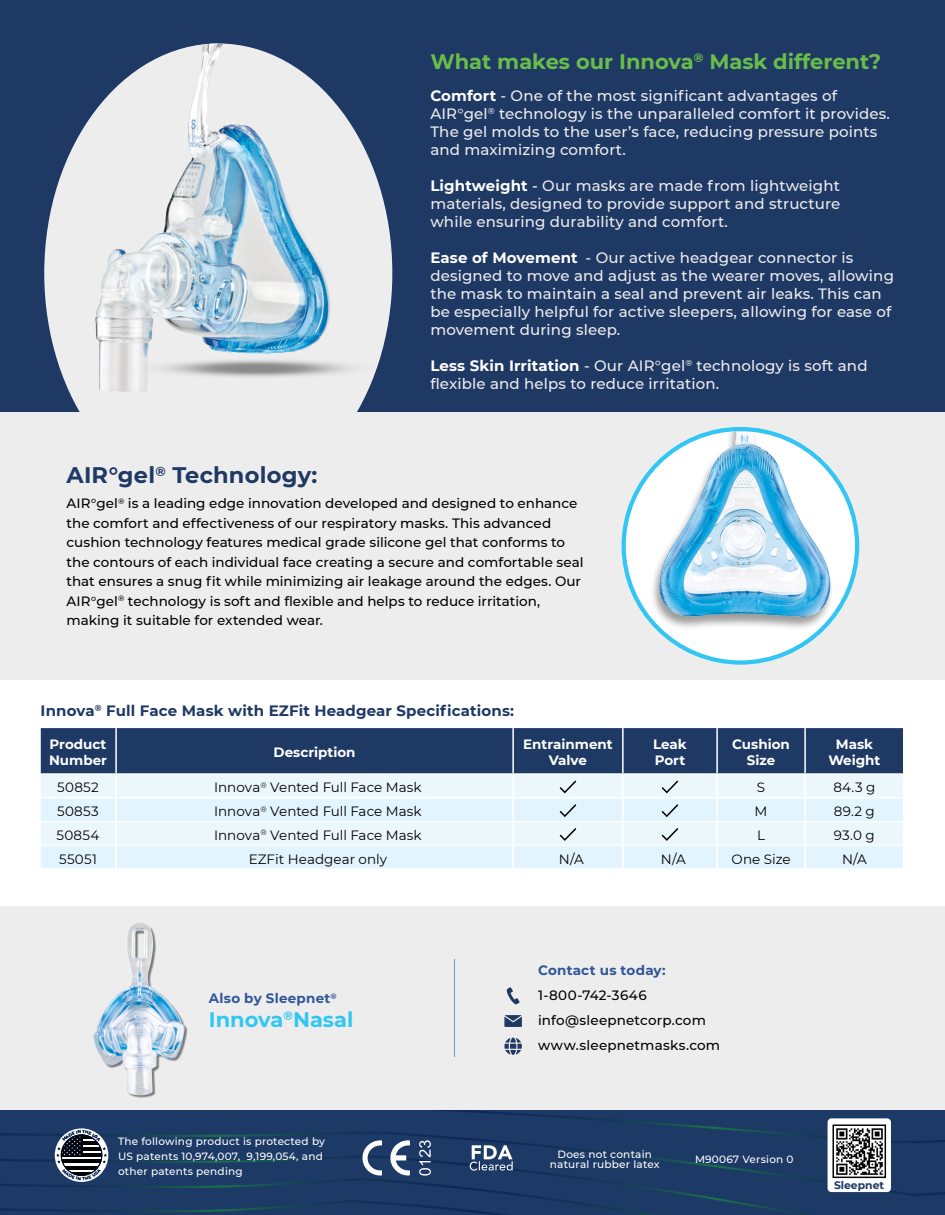
<style>
.page{position:relative;width:945px;height:1215px;background:#fff}
.page>*{position:absolute;margin:0;border:0;box-sizing:border-box;transform-origin:0 0}
.Diagram_Body{font:700 22.5px "Montserrat";letter-spacing:.01em;color:#1f3965}
.Sub-Head{font:700 21px "Montserrat";color:#69bd49}
.t1{font:700 21px "Montserrat";color:#33c6f4}
.Diagram_Body-2{font:500 15px/18px "Montserrat";letter-spacing:.01em;color:#eeedee}
.Diagram_Body-3{font:500 15px/18px "Montserrat";letter-spacing:.01em;color:#edeced;text-align:justify}
.Diagram_Body-4{font:700 15px "Montserrat";letter-spacing:.01em;color:#1f3965}
.body{font:500 13.5px/19.5px "Montserrat";letter-spacing:.005em;color:#000}
.t2{font:13.5px "Montserrat";color:#020304}
.t3{font:700 13.5px/16.5px "Montserrat";color:#fff;text-align:center}
.body-2{font:700 13.5px "Montserrat";letter-spacing:.02em;color:#2f5698}
.body-3{font:500 13.5px "Montserrat";letter-spacing:.03em;color:#000}
.t4{font:700 10.8px "Montserrat";color:#1e3965}
.t5{font:500 10.5px/15px "Montserrat";letter-spacing:.02em;color:#fff}
.s1{font-weight:700;color:#fff}
.s2{color:#fff}
</style>
<div class="page">
<div style="left:0;top:0;width:945px;height:412px;background:#1f3965"></div>
<div style="left:0;top:907px;width:945px;height:203px;background:#eeedee"></div>
<hr style="left:454px;top:960px;width:1px;height:97px;background:#52a7d7">
<svg style="left:504px;top:1038px;width:18px;height:17px"></svg>
<svg style="left:507px;top:987px;width:13px;height:17px"></svg>
<svg style="left:504px;top:1015px;width:18px;height:12px"></svg>
<div style="left:41px;top:846px;width:862px;height:22px;background:#e2f4fd"></div>
<hr style="left:115px;top:846px;width:2px;height:22px;background:#fff">
<hr style="left:512px;top:846px;width:2px;height:22px;background:#fff">
<hr style="left:622px;top:846px;width:2px;height:22px;background:#fff">
<hr style="left:716px;top:846px;width:2px;height:22px;background:#fff">
<hr style="left:804px;top:846px;width:2px;height:22px;background:#fff">
<svg style="left:40px;top:727px;width:864px;height:118px;background:#9daec2"></svg>
<div style="left:0;top:412px;width:945px;height:268px;background:#eeedee"></div>
<div style="left:44px;top:43px;width:348px;height:460px;background:#eeedee;border-radius:50%"></div>
<img style="left:53px;top:44px;width:319px;height:368px">
<img style="left:121px;top:315px;width:269px;height:67px">
<div style="left:649px;top:431px;width:185px;height:200px;background:#020304;opacity:.4"></div>
<img style="left:626px;top:431px;width:229px;height:229px;border-radius:115px">
<img style="left:93px;top:923px;width:95px;height:175px">
<svg style="left:0;top:1110px;width:945px;height:105px;background:#28436a"></svg>
<p class="Sub-Head" style="left:430px;top:47px;width:453px">What makes our Innova<sup>®</sup> Mask different?</p>
<p class="Diagram_Body-2" style="left:430px;top:86px;width:461px"><span class="s1">Comfort</span> - One of the most significant advantages of AIR°gel<sup>®</sup> technology is the unparalleled comfort it provides.<br>The gel molds to the user’s face, reducing pressure points and maximizing comfort.</p>
<p class="Diagram_Body-3" style="left:430px;top:176px;width:412px"><span class="s1">Lightweight</span> <span class="s2">-</span> Our masks are made from lightweight materials, designed to provide support and structure while ensuring durability and comfort.</p>
<p class="Diagram_Body-2" style="left:430px;top:248px;width:465px"><span class="s1">Ease of Movement</span> - Our active headgear connector is designed to move and adjust as the wearer moves, allowing the mask to maintain a seal and prevent air leaks. This can be especially helpful for active sleepers, allowing for ease of movement during sleep.</p>
<p class="Diagram_Body-2" style="left:430px;top:356px;width:439px"><span class="s1">Less Skin Irritation</span> - Our AIR°gel<sup>®</sup> technology is soft and flexible and helps to reduce irritation.</p>
<p class="Diagram_Body" style="left:67px;top:459px;width:252px">AIR°gel<sup>®</sup> Technology:</p>
<p class="body" style="left:67px;top:493px;width:519px">AIR°gel<sup>®</sup> is a leading edge innovation developed and designed to enhance the comfort and effectiveness of our respiratory masks. This advanced cushion technology features medical grade silicone gel that conforms to the contours of each individual face creating a secure and comfortable seal that ensures a snug fit while minimizing air leakage around the edges. Our AIR°gel<sup>®</sup> technology is soft and flexible and helps to reduce irritation, making it suitable for extended wear.</p>
<p class="Diagram_Body-4" style="left:41px;top:700px;width:475px">Innova<sup>®</sup> Full Face Mask with EZFit Headgear Specifications:</p>
<p class="t3" style="left:49px;top:735px;width:59px;text-align:left">Product<br>Number</p>
<p class="t3" style="left:274px;top:744px;width:84px">Description</p>
<p class="t3" style="left:523px;top:735px;width:91px">Entrainment<br>Valve</p>
<p class="t3" style="left:653px;top:735px;width:35px;text-align:left">Leak<br>Port</p>
<p class="t3" style="left:732px;top:735px;width:59px">Cushion<br>Size</p>
<p class="t3" style="left:828px;top:735px;width:54px">Mask<br>Weight</p>
<p class="t2" style="left:57px;top:778px;width:43px">50852</p>
<p class="t2" style="left:214px;top:778px;width:209px">Innova<sup>®</sup> Vented Full Face Mask</p>
<p class="t2" style="left:757px;top:778px;width:10px">S</p>
<p class="t2" style="left:833px;top:778px;width:44px">84.3 g</p>
<p class="t2" style="left:57px;top:802px;width:43px">50853</p>
<p class="t2" style="left:214px;top:802px;width:209px">Innova<sup>®</sup> Vented Full Face Mask</p>
<p class="t2" style="left:755px;top:802px;width:14px">M</p>
<p class="t2" style="left:834px;top:802px;width:42px">89.2 g</p>
<p class="t2" style="left:57px;top:826px;width:44px">50854</p>
<p class="t2" style="left:214px;top:826px;width:209px">Innova<sup>®</sup> Vented Full Face Mask</p>
<p class="t2" style="left:757px;top:826px;width:9px">L</p>
<p class="t2" style="left:834px;top:826px;width:42px">93.0 g</p>
<p class="t2" style="left:59px;top:850px;width:39px">55051</p>
<p class="t2" style="left:249px;top:850px;width:140px">EZFit Headgear only</p>
<p class="t2" style="left:559px;top:850px;width:26px">N/A</p>
<p class="t2" style="left:661px;top:850px;width:26px">N/A</p>
<p class="t2" style="left:732px;top:850px;width:60px">One Size</p>
<p class="t2" style="left:842px;top:850px;width:26px">N/A</p>
<p class="body-2" style="left:209px;top:989px;width:129px">Also by Sleepnet<sup>®</sup></p>
<p class="t1" style="left:209px;top:1004px;width:146px">Innova<sup>®</sup>Nasal</p>
<p class="t5" style="left:118px;top:1133px;width:209px">The following product is protected by<br>US patents 10,974,007, 9,199,054, and other patents pending</p>
<p class="body-2" style="left:538px;top:960px;width:129px">Contact us today:</p>
<p class="body-3" style="left:538px;top:986px;width:110px">1-800-742-3646</p>
<p class="body" style="left:538px;top:1010px;width:169px">info@sleepnetcorp.com</p>
<p class="body" style="left:538px;top:1035px;width:184px">www.sleepnetmasks.com</p>
<p class="t5" style="left:550px;top:1148px;width:111px;line-height:10.5px;text-align:center">Does not contain natural rubber latex</p>
<p class="t5" style="left:695px;top:1152px;width:100px">M90067 Version 0</p>
<p class="t4" style="left:834px;top:1177px;width:52px">Sleepnet</p>
</div>
